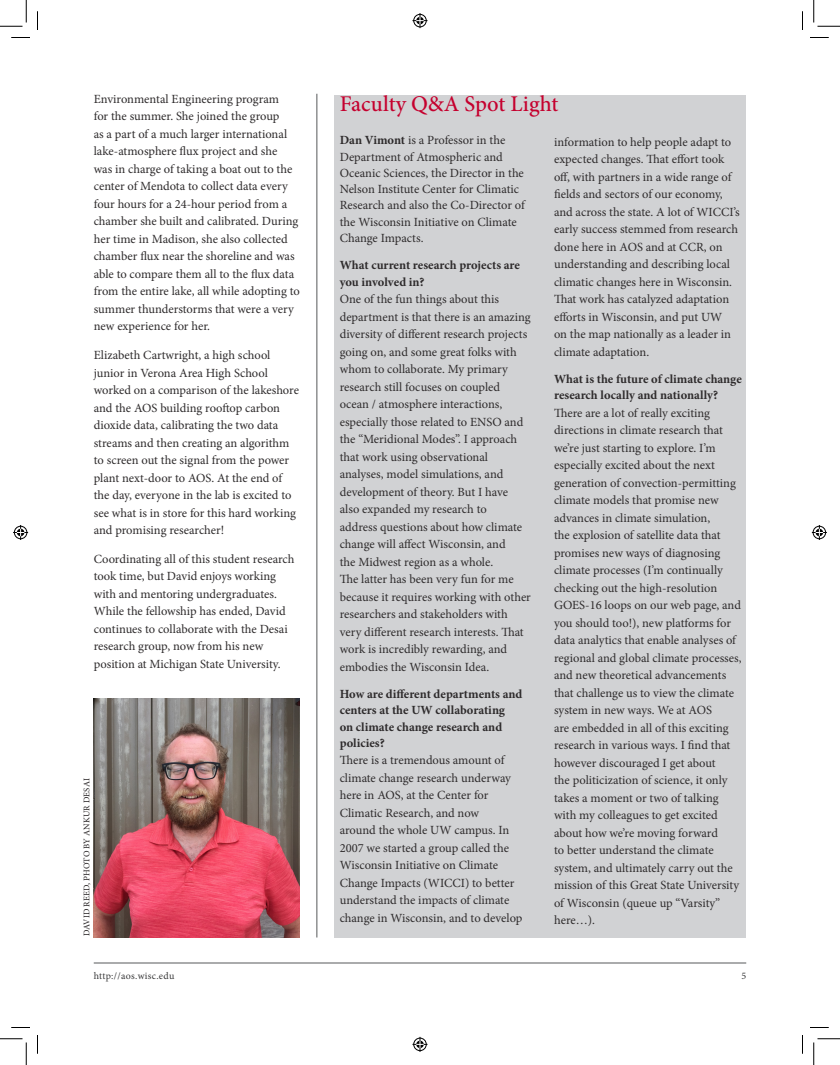
<style>
.page{position:relative;width:840px;height:1065px;background:#fff}
.page>*{position:absolute;margin:0;border:0;box-sizing:border-box;transform-origin:0 0}
.Headline{font:500 22.5px "Minion Pro";color:#c5002e}
.BodyText{font:12.5px/17.5px "Minion Pro";letter-spacing:-.005em;color:#2e2b2c}
.Body_Text_-_First_Pa{font:12.5px/17.5px "Minion Pro";letter-spacing:-.005em;color:#2e2b2c}
.BodyText-2{font:700 12.5px/16.2px "Minion Pro";color:#2e2b2c}
.Body_Text_-_First_Pa-2{font:700 12.5px/16.2px "Minion Pro";letter-spacing:-.005em;color:#2e2b2c}
.t1{font:10px "Minion Pro";letter-spacing:.03em;color:#383839}
.Image_Credit{font:8.75px "Minion Pro";letter-spacing:.01em;color:#231f20}
.s1{font-weight:700}
</style>
<div class="page">
<hr style="left:94px;top:963px;width:652px;height:1px;background:#57585a">
<img style="left:94px;top:698px;width:206px;height:240px">
<div style="left:334px;top:95px;width:412px;height:843px;background:#d1d2d4"></div>
<hr style="left:317px;top:94px;width:1px;height:844px;background:#57585a">
<svg style="left:11px;top:37px;width:19px;height:1px"></svg>
<svg style="left:810px;top:37px;width:19px;height:1px"></svg>
<svg style="left:11px;top:1027px;width:19px;height:1px"></svg>
<svg style="left:810px;top:1027px;width:19px;height:1px"></svg>
<svg style="left:37px;top:11px;width:1px;height:19px"></svg>
<svg style="left:37px;top:1035px;width:1px;height:19px"></svg>
<svg style="left:802px;top:11px;width:1px;height:19px"></svg>
<svg style="left:802px;top:1035px;width:1px;height:19px"></svg>
<svg style="left:0;top:0;width:27px;height:27px"></svg>
<svg style="left:0;top:1039px;width:27px;height:26px"></svg>
<svg style="left:814px;top:0;width:26px;height:27px"></svg>
<svg style="left:814px;top:1039px;width:26px;height:26px"></svg>
<svg style="left:412px;top:13px;width:16px;height:15px"></svg>
<svg style="left:412px;top:1037px;width:16px;height:15px"></svg>
<svg style="left:13px;top:525px;width:15px;height:15px"></svg>
<svg style="left:812px;top:525px;width:15px;height:15px"></svg>
<p class="BodyText" style="left:94px;top:90px;width:208px">Environmental Engineering program<br>for the summer. She joined the group<br>as a part of a much larger international lake-atmosphere flux project and she<br>was in charge of taking a boat out to the center of Mendota to collect data every four hours for a 24-hour period from a chamber she built and calibrated. During her time in Madison, she also collected chamber flux near the shoreline and was able to compare them all to the flux data from the entire lake, all while adopting to summer thunderstorms that were a very new experience for her.</p>
<p class="BodyText" style="left:94px;top:346px;width:207px">Elizabeth Cartwright, a high school junior in Verona Area High School worked on a comparison of the lakeshore and the AOS building rooftop carbon dioxide data, calibrating the two data streams and then creating an algorithm to screen out the signal from the power plant next-door to AOS. At the end of the day, everyone in the lab is excited to see what is in store for this hard working and promising researcher!</p>
<p class="BodyText" style="left:94px;top:550px;width:202px">Coordinating all of this student research took time, but David enjoys working with and mentoring undergraduates.<br>While the fellowship has ended, David continues to collaborate with the Desai research group, now from his new position at Michigan State University.</p>
<p class="Image_Credit" style="left:81px;top:936px;width:159px;rotate:-90deg">DAVID REED, PHOTO BY ANKUR DESAI</p>
<p class="Headline" style="left:340px;top:89px;width:220px">Faculty Q&amp;A Spot Light</p>
<p class="Body_Text_-_First_Pa" style="left:340px;top:132px;width:187px;line-height:16.2px"><span class="s1">Dan Vimont</span> is a Professor in the<br>Department of Atmospheric and<br>Oceanic Sciences, the Director in the<br>Nelson Institute Center for Climatic<br>Research and also the Co-Director of the Wisconsin Initiative on Climate<br>Change Impacts.</p>
<p class="Body_Text_-_First_Pa-2" style="left:340px;top:257px;width:182px">What current research projects are you involved in?</p>
<p class="Body_Text_-_First_Pa" style="left:340px;top:291px;width:193px">One of the fun things about this department is that there is an amazing diversity of different research projects going on, and some great folks with whom to collaborate. My primary research still focuses on coupled ocean / atmosphere interactions, especially those related to ENSO and the “Meridional Modes”. I approach that work using observational analyses, model simulations, and development of theory. But I have<br>also expanded my research to<br>address questions about how climate change will affect Wisconsin, and<br>the Midwest region as a whole.<br>The latter has been very fun for me because it requires working with other researchers and stakeholders with very different research interests. That work is incredibly rewarding, and embodies the Wisconsin Idea.</p>
<p class="BodyText-2" style="left:340px;top:686px;width:184px">How are different departments and centers at the UW collaborating<br>on climate change research and policies?</p>
<p class="BodyText" style="left:340px;top:752px;width:184px">There is a tremendous amount of climate change research underway here in AOS, at the Center for<br>Climatic Research, and now<br>around the whole UW campus. In<br>2007 we started a group called the<br>Wisconsin Initiative on Climate<br>Change Impacts (WICCI) to better understand the impacts of climate change in Wisconsin, and to develop</p>
<p class="BodyText" style="left:554px;top:133px;width:187px">information to help people adapt to expected changes. That effort took off, with partners in a wide range of fields and sectors of our economy, and across the state. A lot of WICCI’s early success stemmed from research done here in AOS and at CCR, on understanding and describing local climatic changes here in Wisconsin.<br>That work has catalyzed adaptation efforts in Wisconsin, and put UW<br>on the map nationally as a leader in climate adaptation.</p>
<p class="BodyText-2" style="left:554px;top:371px;width:189px">What is the future of climate change research locally and nationally?</p>
<p class="BodyText" style="left:554px;top:404px;width:189px">There are a lot of really exciting directions in climate research that we’re just starting to explore. I’m especially excited about the next generation of convection-permitting climate models that promise new advances in climate simulation,<br>the explosion of satellite data that promises new ways of diagnosing climate processes (I’m continually checking out the high-resolution GOES-16 loops on our web page, and you should too!), new platforms for data analytics that enable analyses of regional and global climate processes, and new theoretical advancements that challenge us to view the climate system in new ways. We at AOS<br>are embedded in all of this exciting research in various ways. I find that however discouraged I get about<br>the politicization of science, it only takes a moment or two of talking with my colleagues to get excited about how we’re moving forward<br>to better understand the climate system, and ultimately carry out the mission of this Great State University of Wisconsin (queue up “Varsity” here…).</p>
<p class="t1" style="left:94px;top:969px;width:82px">http://aos.wisc.edu</p>
<p class="t1" style="left:741px;top:969px;width:6px">5</p>
</div>
